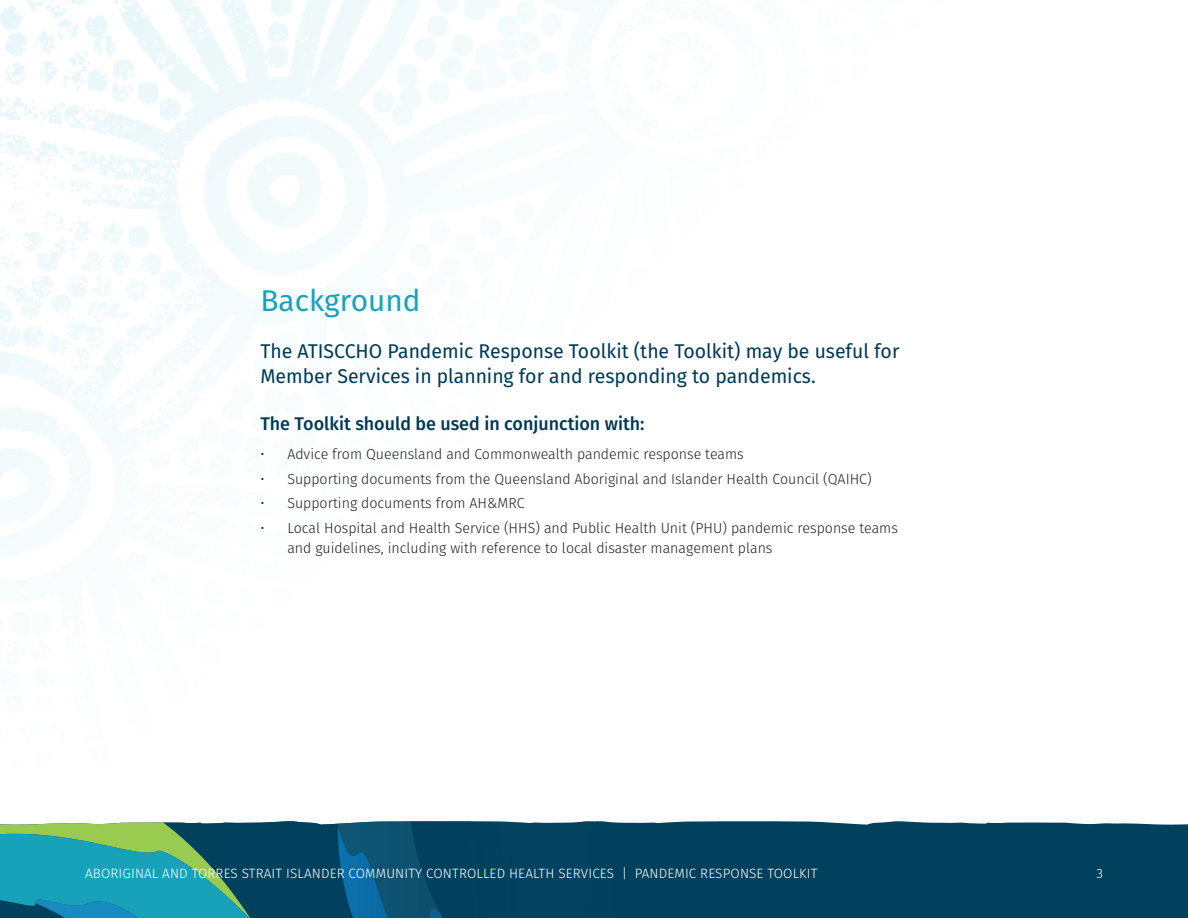
<style>
.page{position:relative;width:1188px;height:918px;background:#fff}
.page>*{position:absolute;margin:0;border:0;box-sizing:border-box;transform-origin:0 0}
.t1{font:30px "Fira Sans";color:#19a2ba}
.Intro{font:19.95px/25.5px "Fira Sans";color:#013954}
.t2{font:500 18.3px "Fira Sans";color:#013954}
.t3{font:300 14.55px/20.2px "Fira Sans";color:#231f20}
.t4{font:300 13.5px "Fira Sans";letter-spacing:.01em;color:#fff}
</style>
<div class="page">
<div style="left:0;top:821px;width:1188px;height:97px;background:#02415e"></div>
<svg style="left:0;top:821px;width:315px;height:97px"></svg>
<svg style="left:338px;top:821px;width:828px;height:97px"></svg>
<h1 class="t1" style="left:260px;top:278px;width:162px">Background</h1>
<p class="Intro" style="left:260px;top:337px;width:641px">The ATISCCHO Pandemic Response Toolkit (the Toolkit) may be useful for<br>Member Services in planning for and responding to pandemics.</p>
<h2 class="t2" style="left:260px;top:409px;width:386px">The Toolkit should be used in conjunction with:</h2>
<p class="t3" style="left:260px;top:444px;width:485px">• Advice from Queensland and Commonwealth pandemic response teams</p>
<p class="t3" style="left:260px;top:468px;width:613px">• Supporting documents from the Queensland Aboriginal and Islander Health Council (QAIHC)</p>
<p class="t3" style="left:260px;top:493px;width:266px">• Supporting documents from AH&amp;MRC</p>
<p class="t3" style="left:287px;top:517px;width:612px;text-indent:-27px">• Local Hospital and Health Service (HHS) and Public Health Unit (PHU) pandemic response teams and guidelines, including with reference to local disaster management plans</p>
<p class="t4" style="left:85px;top:864px;width:734px">ABORIGINAL AND TORRES STRAIT ISLANDER COMMUNITY CONTROLLED HEALTH SERVICES | PANDEMIC RESPONSE TOOLKIT</p>
<p class="t4" style="left:1096px;top:864px;width:8px">3</p>
</div>
